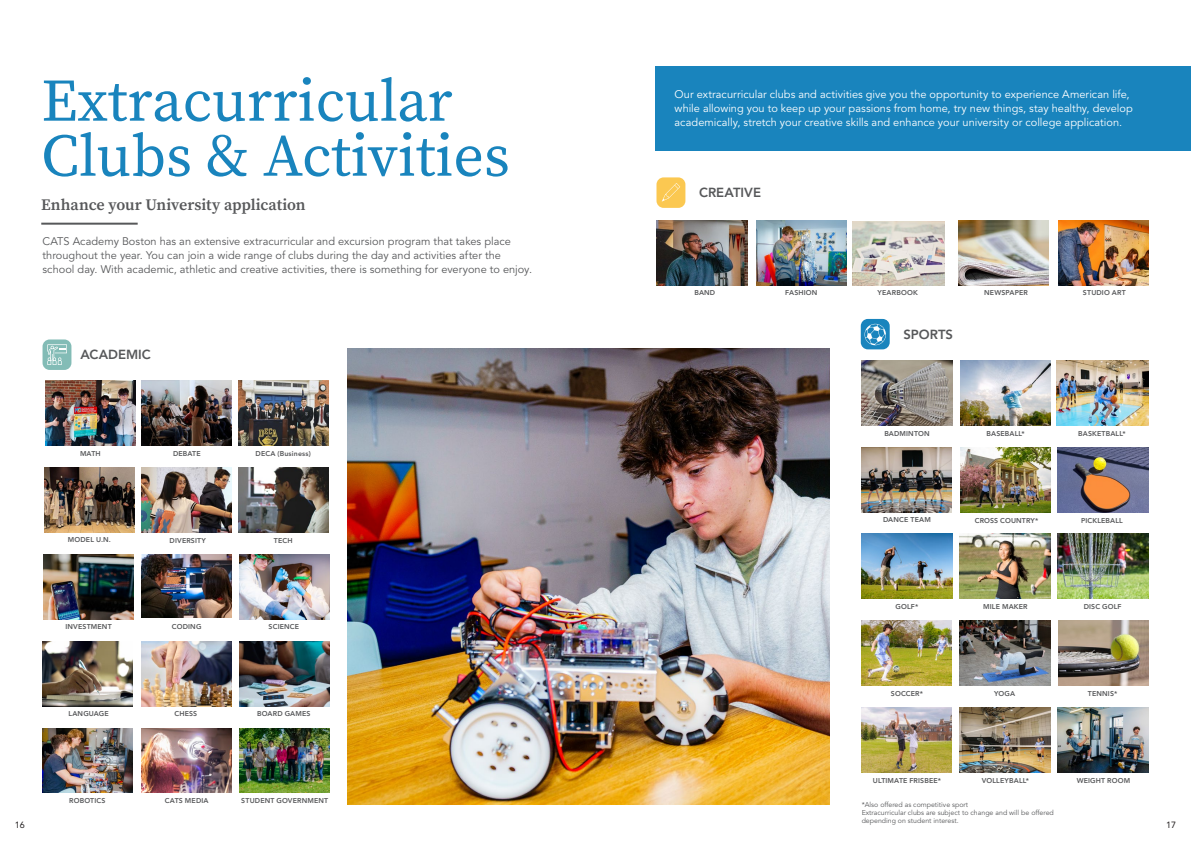
<style>
.page{position:relative;width:1191px;height:842px;background:#fff}
.page>*{position:absolute;margin:0;border:0;box-sizing:border-box;transform-origin:0 0}
._07_Sub_Heads_Blue{font:60px "Source Serif Pro";color:#1984bd}
._06a_Title_Sub_head{font:600 16px "Source Serif Pro";letter-spacing:-.005em;color:#57585a}
.Labels_white_bold{font:800 13.1px "Avenir LT Std";color:#57585a}
._02a_Lead_Para{font:11px/14px "Avenir LT Std";color:#57585a}
._02a_Lead_Para-2{font:11px/14px "Avenir LT Std";color:#fff}
.t1{font:9px "Avenir LT Std";color:#231f20}
.Labels_white_bold-2{font:800 7px "Avenir LT Std";letter-spacing:.02em;color:#57585a}
._08_Small_Line{font:7px/8.4px "Avenir LT Std";color:#57585a}
</style>
<div class="page">
<img style="left:142px;top:381px;width:90px;height:65px">
<img style="left:43px;top:728px;width:89px;height:65px">
<img style="left:142px;top:468px;width:90px;height:65px">
<img style="left:43px;top:641px;width:90px;height:65px">
<img style="left:44px;top:554px;width:90px;height:65px">
<img style="left:238px;top:381px;width:90px;height:65px">
<img style="left:45px;top:381px;width:90px;height:65px">
<img style="left:45px;top:468px;width:89px;height:64px">
<img style="left:238px;top:468px;width:90px;height:65px">
<img style="left:240px;top:641px;width:90px;height:65px">
<img style="left:142px;top:554px;width:90px;height:64px">
<img style="left:142px;top:728px;width:90px;height:65px">
<img style="left:240px;top:554px;width:90px;height:65px">
<img style="left:142px;top:641px;width:90px;height:65px">
<img style="left:240px;top:728px;width:90px;height:65px">
<hr style="left:41px;top:223px;width:97px;height:2px;background:#57585a">
<div style="left:43px;top:339px;width:28px;height:31px;background:#83bcb6;border-radius:7px"></div>
<svg style="left:47px;top:344px;width:20px;height:21px"></svg>
<img style="left:348px;top:349px;width:481px;height:456px">
<img style="left:861px;top:360px;width:91px;height:65px">
<img style="left:960px;top:360px;width:90px;height:65px">
<img style="left:1057px;top:360px;width:91px;height:65px">
<img style="left:861px;top:447px;width:90px;height:65px">
<img style="left:960px;top:447px;width:90px;height:65px">
<img style="left:861px;top:533px;width:91px;height:65px">
<img style="left:1057px;top:447px;width:91px;height:65px">
<img style="left:959px;top:533px;width:91px;height:65px">
<img style="left:1057px;top:533px;width:91px;height:65px">
<img style="left:861px;top:620px;width:90px;height:65px">
<img style="left:861px;top:707px;width:90px;height:65px">
<img style="left:959px;top:707px;width:91px;height:65px">
<img style="left:1057px;top:707px;width:91px;height:65px">
<img style="left:1058px;top:620px;width:90px;height:65px">
<img style="left:959px;top:620px;width:91px;height:65px">
<div style="left:860px;top:319px;width:29px;height:30px;background:#1984bd;border-radius:7px"></div>
<svg style="left:864px;top:323px;width:22px;height:23px"></svg>
<img style="left:657px;top:220px;width:90px;height:65px">
<img style="left:756px;top:220px;width:90px;height:65px">
<img style="left:1058px;top:220px;width:90px;height:65px">
<div style="left:655px;top:66px;width:536px;height:85px;background:#1984bd"></div>
<img style="left:852px;top:221px;width:92px;height:64px">
<img style="left:959px;top:220px;width:89px;height:65px">
<div style="left:656px;top:177px;width:29px;height:31px;background:#fbc851;border-radius:7px"></div>
<svg style="left:661px;top:183px;width:19px;height:19px"></svg>
<p class="_07_Sub_Heads_Blue" style="left:41px;top:66px;width:413px">Extracurricular</p>
<p class="_07_Sub_Heads_Blue" style="left:41px;top:121px;width:470px">Clubs &amp; Activities</p>
<p class="_06a_Title_Sub_head" style="left:41px;top:195px;width:266px">Enhance your University application</p>
<p class="_02a_Lead_Para" style="left:43px;top:234px;width:491px">CATS Academy Boston has an extensive extracurricular and excursion program that takes place throughout the year. You can join a wide range of clubs during the day and activities after the school day. With academic, athletic and creative activities, there is something for everyone to enjoy.</p>
<p class="Labels_white_bold" style="left:80px;top:347px;width:72px">ACADEMIC</p>
<p class="Labels_white_bold-2" style="left:80px;top:450px;width:22px">MATH</p>
<p class="Labels_white_bold-2" style="left:173px;top:450px;width:29px">DEBATE</p>
<p class="Labels_white_bold-2" style="left:255px;top:450px;width:57px">DECA (Business)</p>
<p class="Labels_white_bold-2" style="left:68px;top:536px;width:45px">MODEL U.N.</p>
<p class="Labels_white_bold-2" style="left:170px;top:536px;width:38px">DIVERSITY</p>
<p class="Labels_white_bold-2" style="left:274px;top:536px;width:20px">TECH</p>
<p class="Labels_white_bold-2" style="left:65px;top:623px;width:48px">INVESTMENT</p>
<p class="Labels_white_bold-2" style="left:172px;top:623px;width:31px">CODING</p>
<p class="Labels_white_bold-2" style="left:269px;top:623px;width:32px">SCIENCE</p>
<p class="Labels_white_bold-2" style="left:68px;top:710px;width:42px">LANGUAGE</p>
<p class="Labels_white_bold-2" style="left:174px;top:710px;width:24px">CHESS</p>
<p class="Labels_white_bold-2" style="left:257px;top:710px;width:55px">BOARD GAMES</p>
<p class="_02a_Lead_Para-2" style="left:674px;top:88px;width:459px">Our extracurricular clubs and activities give you the opportunity to experience American life, while allowing you to keep up your passions from home, try new things, stay healthy, develop academically, stretch your creative skills and enhance your university or college application.</p>
<p class="Labels_white_bold" style="left:699px;top:185px;width:63px">CREATIVE</p>
<p class="Labels_white_bold-2" style="left:694px;top:289px;width:22px">BAND</p>
<p class="Labels_white_bold-2" style="left:785px;top:289px;width:34px">FASHION</p>
<p class="Labels_white_bold-2" style="left:877px;top:289px;width:42px">YEARBOOK</p>
<p class="Labels_white_bold-2" style="left:984px;top:288px;width:45px">NEWSPAPER</p>
<p class="Labels_white_bold-2" style="left:1083px;top:289px;width:44px">STUDIO ART</p>
<p class="Labels_white_bold" style="left:903px;top:326px;width:51px">SPORTS</p>
<p class="Labels_white_bold-2" style="left:884px;top:429px;width:47px">BADMINTON</p>
<p class="Labels_white_bold-2" style="left:986px;top:429px;width:40px">BASEBALL*</p>
<p class="Labels_white_bold-2" style="left:1078px;top:429px;width:49px">BASKETBALL*</p>
<p class="Labels_white_bold-2" style="left:883px;top:515px;width:49px">DANCE TEAM</p>
<p class="Labels_white_bold-2" style="left:974px;top:516px;width:65px">CROSS COUNTRY*</p>
<p class="Labels_white_bold-2" style="left:1081px;top:516px;width:43px">PICKLEBALL</p>
<p class="Labels_white_bold-2" style="left:895px;top:602px;width:24px">GOLF*</p>
<p class="Labels_white_bold-2" style="left:983px;top:602px;width:46px">MILE MAKER</p>
<p class="Labels_white_bold-2" style="left:1083px;top:602px;width:39px">DISC GOLF</p>
<p class="Labels_white_bold-2" style="left:891px;top:689px;width:34px">SOCCER*</p>
<p class="Labels_white_bold-2" style="left:994px;top:689px;width:22px">YOGA</p>
<p class="Labels_white_bold-2" style="left:1088px;top:689px;width:31px">TENNIS*</p>
<p class="Labels_white_bold-2" style="left:873px;top:776px;width:70px">ULTIMATE FRISBEE*</p>
<p class="Labels_white_bold-2" style="left:982px;top:776px;width:49px">VOLLEYBALL*</p>
<p class="Labels_white_bold-2" style="left:1076px;top:776px;width:55px">WEIGHT ROOM</p>
<p class="Labels_white_bold-2" style="left:69px;top:797px;width:38px">ROBOTICS</p>
<p class="Labels_white_bold-2" style="left:241px;top:797px;width:88px">STUDENT GOVERNMENT</p>
<p class="Labels_white_bold-2" style="left:165px;top:797px;width:45px">CATS MEDIA</p>
<p class="_08_Small_Line" style="left:861px;top:800px;width:108px">*Also offered as competitive sport</p>
<p class="_08_Small_Line" style="left:861px;top:809px;width:194px">Extracurricular clubs are subject to change and will be offered depending on student interest.</p>
<p class="t1" style="left:15px;top:820px;width:12px">16</p>
<p class="t1" style="left:1166px;top:820px;width:12px">17</p>
</div>
